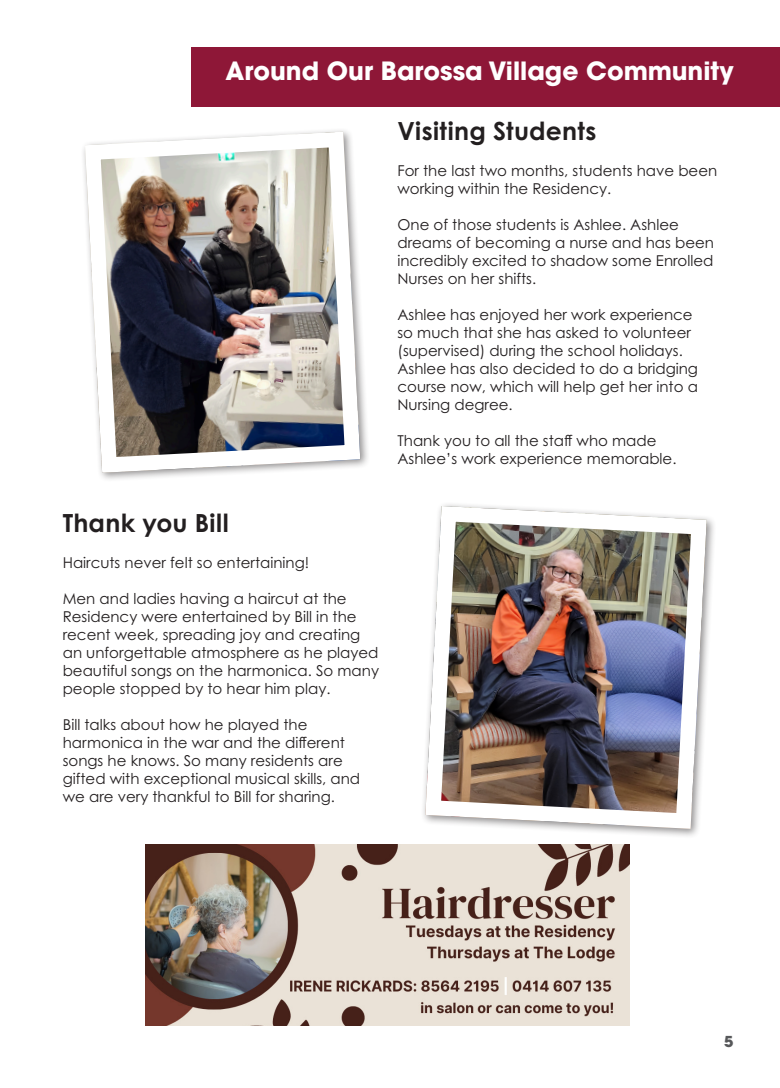
<style>
.page{position:relative;width:780px;height:1088px;background:#fff}
.page>*{position:absolute;margin:0;border:0;box-sizing:border-box;transform-origin:0 0}
.t1{font:700 25px "ITC Avant Garde Pro";color:#fff}
.t2{font:700 25px "Century Gothic Pro";letter-spacing:.01em;color:#231f20}
.t3{font:15px/18px "Century Gothic Pro";color:#231f20}
.t4{font:700 15px "ITC Avant Garde Pro";color:#57585a}
</style>
<div class="page">
<div style="left:192px;top:47px;width:588px;height:60px;background:#8e1737"></div>
<img style="left:423px;top:504px;width:291px;height:332px">
<img style="left:145px;top:844px;width:484px;height:181px">
<img style="left:83px;top:130px;width:285px;height:349px">
<p class="t1" style="left:225px;top:54px;width:509px">Around Our Barossa Village Community</p>
<p class="t2" style="left:63px;top:507px;width:167px">Thank you Bill</p>
<p class="t3" style="left:63px;top:553px;width:248px">Haircuts never felt so entertaining!</p>
<p class="t3" style="left:63px;top:589px;width:318px">Men and ladies having a haircut at the Residency were entertained by Bill in the recent week, spreading joy and creating an unforgettable atmosphere as he played beautiful songs on the harmonica. So many people stopped by to hear him play.</p>
<p class="t3" style="left:63px;top:715px;width:299px">Bill talks about how he played the harmonica in the war and the different songs he knows. So many residents are gifted with exceptional musical skills, and we are very thankful to Bill for sharing.</p>
<p class="t2" style="left:397px;top:115px;width:200px">Visiting Students</p>
<p class="t3" style="left:397px;top:161px;width:321px">For the last two months, students have been working within the Residency.</p>
<p class="t3" style="left:397px;top:215px;width:318px">One of those students is Ashlee. Ashlee dreams of becoming a nurse and has been incredibly excited to shadow some Enrolled Nurses on her shifts.</p>
<p class="t3" style="left:397px;top:305px;width:302px">Ashlee has enjoyed her work experience so much that she has asked to volunteer (supervised) during the school holidays.<br>Ashlee has also decided to do a bridging course now, which will help get her into a Nursing degree.</p>
<p class="t3" style="left:397px;top:431px;width:280px">Thank you to all the staff who made<br>Ashlee’s work experience memorable.</p>
<p class="t4" style="left:724px;top:1031px;width:11px">5</p>
</div>
